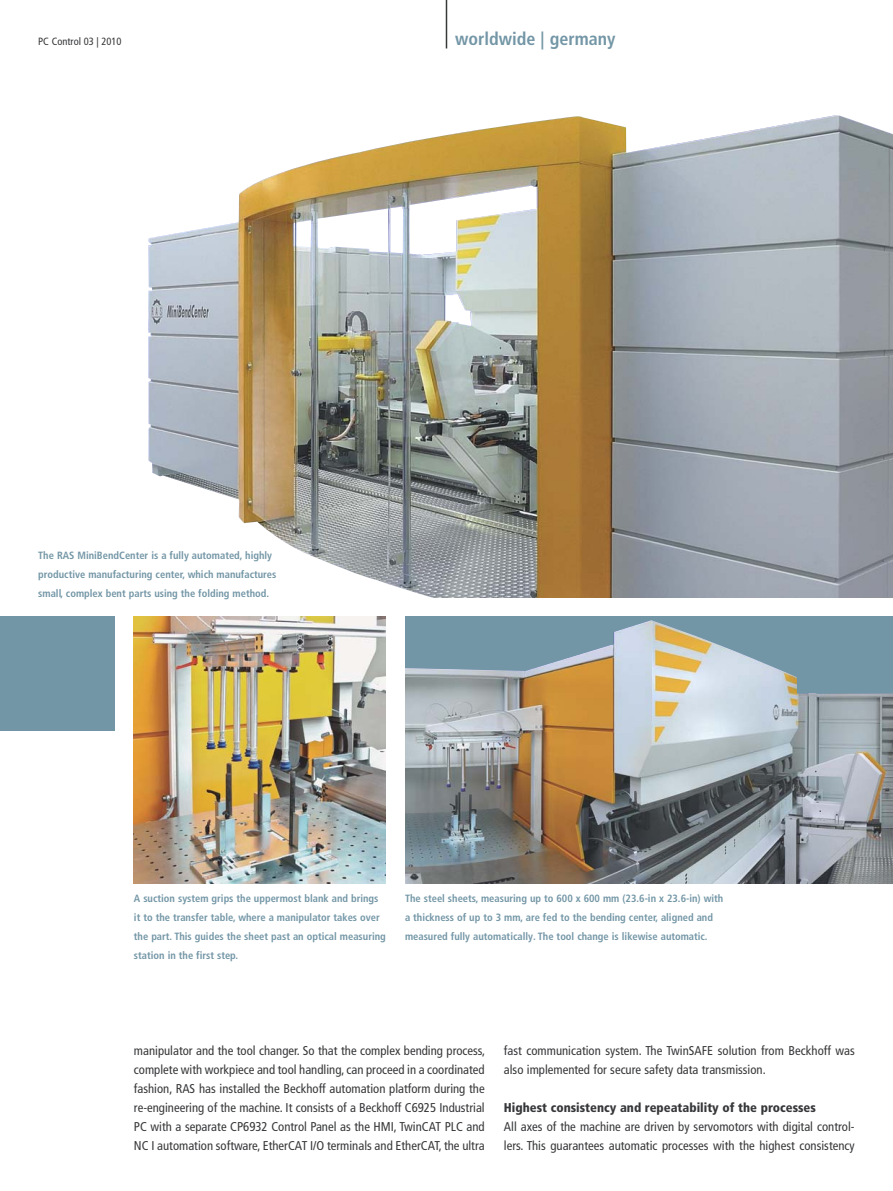
<style>
.page{position:relative;width:893px;height:1191px;background:#fff}
.page>*{position:absolute;margin:0;border:0;box-sizing:border-box;transform-origin:0 0}
.t1{font:700 condensed 18px "Frutiger LT Pro";color:#7396a6}
.t2{font:condensed 12.75px/19px "Frutiger LT Pro";color:#363739}
.t3{font:900 condensed 12.75px "Frutiger LT Pro";color:#363739}
.t4{font:700 condensed 10.5px/19px "Frutiger LT Pro";color:#7396a6}
.t5{font:condensed 10.5px "Frutiger LT Pro";color:#363739}
</style>
<div class="page">
<hr style="left:446px;top:0;width:1px;height:48px;background:#363739">
<div style="left:0;top:616px;width:115px;height:114px;background:#7396a6"></div>
<div style="left:405px;top:616px;width:488px;height:114px;background:#7396a6"></div>
<img style="left:148px;top:115px;width:745px;height:482px">
<img style="left:405px;top:620px;width:488px;height:263px">
<img style="left:134px;top:616px;width:252px;height:267px">
<p class="t5" style="left:38px;top:37px;width:85px">PC Control 03 | 2010</p>
<h1 class="t1" style="left:455px;top:32px;width:162px">worldwide | germany</h1>
<p class="t4" style="left:38px;top:547px;width:240px">The RAS MiniBendCenter is a fully automated, highly productive manufacturing center, which manufactures small, complex bent parts using the folding method.</p>
<p class="t4" style="left:134px;top:890px;width:253px">A suction system grips the uppermost blank and brings it to the transfer table, where a manipulator takes over the part. This guides the sheet past an optical measuring station in the first step.</p>
<p class="t4" style="left:405px;top:890px;width:320px">The steel sheets, measuring up to 600 x 600 mm (23.6-in x 23.6-in) with a thickness of up to 3 mm, are fed to the bending center, aligned and measured fully automatically. The tool change is likewise automatic.</p>
<p class="t2" style="left:134px;top:1042px;width:353px;text-align:justify">manipulator and the tool changer. So that the complex bending process, complete with workpiece and tool handling, can proceed in a coordinated fashion, RAS has installed the Beckhoff automation platform during the re-engineering of the machine. It consists of a Beckhoff C6925 Industrial PC with a separate CP6932 Control Panel as the HMI, TwinCAT PLC and NC I automation software, EtherCAT I/O terminals and EtherCAT, the ultra</p>
<p class="t2" style="left:504px;top:1042px;width:352px">fast communication system. The TwinSAFE solution from Beckhoff was also implemented for secure safety data transmission.</p>
<p class="t3" style="left:504px;top:1102px;width:313px">Highest consistency and repeatability of the processes</p>
<p class="t2" style="left:504px;top:1118px;width:352px">All axes of the machine are driven by servomotors with digital control&shy;lers. This guarantees automatic processes with the highest consistency</p>
</div>
